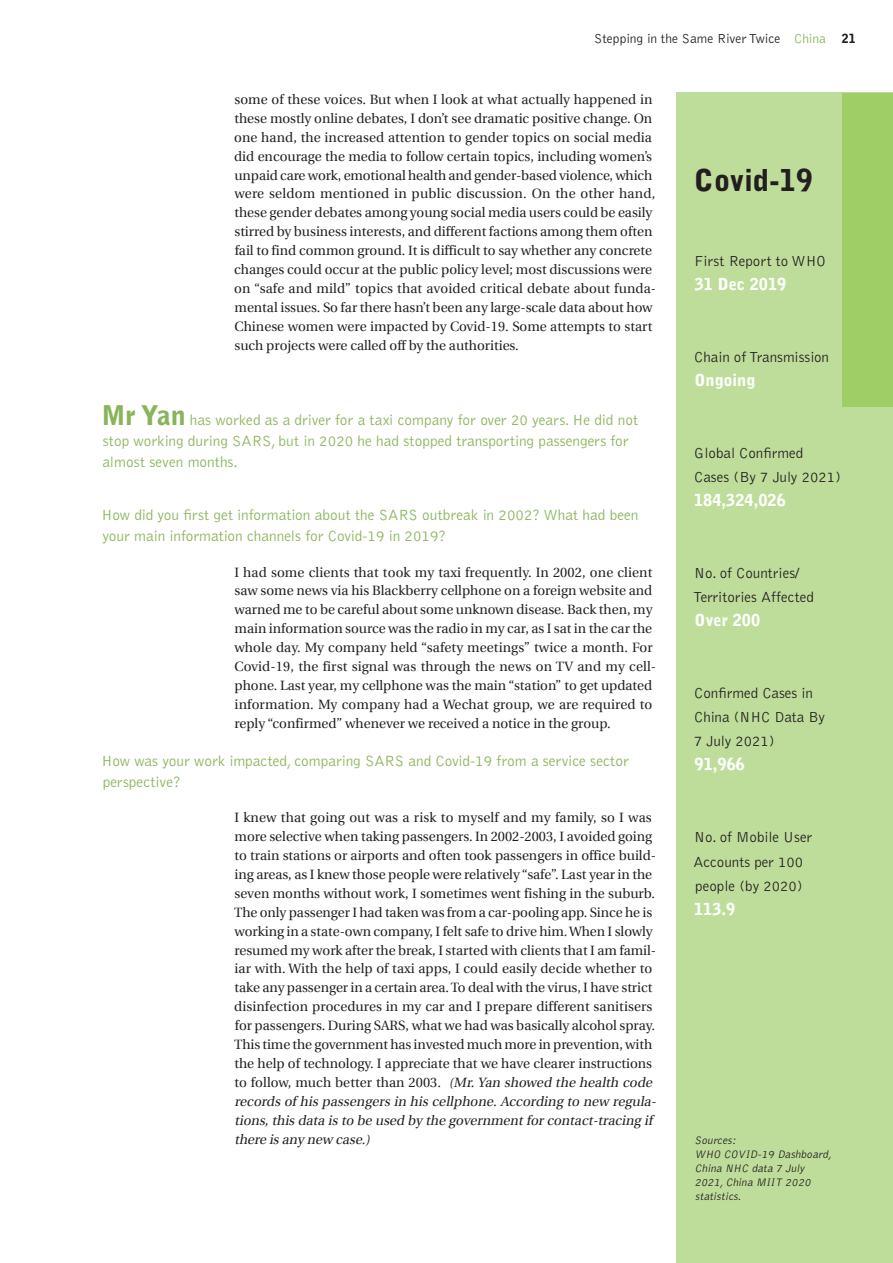
<style>
.page{position:relative;width:893px;height:1263px;background:#fff}
.page>*{position:absolute;margin:0;border:0;box-sizing:border-box;transform-origin:0 0}
.t1{font:900 30px "Bell Gothic";color:#231f20}
.t2{font:900 16.5px "Bell Gothic";color:#fff}
.t3{font:300 15.3px/21px "Bell Gothic";color:#89b459}
.t4{font:300 15px/24px "Bell Gothic";color:#231f20}
.t5{font:13.5px/18.9px "Utopia";color:#231f20}
.t6{font:300 13.5px "Bell Gothic";color:#231f20}
.t7{font:italic 300 11.25px/14.1px "Bell Gothic";color:#231f20}
.s1{color:#89b459}
.s2{font-weight:900;font-size:12.6px}
.s3{font-weight:900;font-size:27px}
.s4{font-style:italic}
</style>
<div class="page">
<div style="left:676px;top:93px;width:217px;height:1170px;background:#bfdd9a"></div>
<div style="left:842px;top:93px;width:51px;height:313px;background:#9fce66"></div>
<p class="t6" style="left:594px;top:32px;width:263px">Stepping in the Same River Twice <span class="s1">China</span> <span class="s2">21</span></p>
<p class="t5" style="left:234px;top:90px;width:423px">some of these voices. But when I look at what actually happened in these mostly online debates, I don’t see dramatic positive change. On one hand, the increased attention to gender topics on social media did encourage the media to follow certain topics, including women’s unpaid care work, emotional health and gender-based violence, which were seldom mentioned in public discussion. On the other hand, these gender debates among young social media users could be easily stirred by business interests, and different factions among them often fail to find common ground. It is difficult to say whether any concrete changes could occur at the public policy level; most discussions were on “safe and mild” topics that avoided critical debate about funda&shy;mental issues. So far there hasn’t been any large-scale data about how Chinese women were impacted by Covid-19. Some attempts to start such projects were called off by the authorities.</p>
<p class="t3" style="left:102px;top:410px;width:538px"><span class="s3">Mr Yan</span> has worked as a driver for a taxi company for over 20 years. He did not stop working during SARS, but in 2020 he had stopped transporting passengers for almost seven months.</p>
<p class="t3" style="left:102px;top:505px;width:538px">How did you first get information about the SARS outbreak in 2002? What had been your main information channels for Covid-19 in 2019?</p>
<p class="t5" style="left:234px;top:563px;width:423px">I had some clients that took my taxi frequently. In 2002, one client saw some news via his Blackberry cellphone on a foreign website and warned me to be careful about some unknown disease. Back then, my main information source was the radio in my car, as I sat in the car the whole day. My company held “safety meetings” twice a month. For Covid-19, the first signal was through the news on TV and my cell&shy;phone. Last year, my cellphone was the main “station” to get updated information. My company had a Wechat group, we are required to reply “confirmed” whenever we received a notice in the group.</p>
<p class="t3" style="left:102px;top:750px;width:529px">How was your work impacted, comparing SARS and Covid-19 from a service sector perspective?</p>
<p class="t5" style="left:234px;top:808px;width:426px">I knew that going out was a risk to myself and my family, so I was more selective when taking passengers. In 2002-2003, I avoided going to train stations or airports and often took passengers in office build&shy;ing areas, as I knew those people were relatively “safe”. Last year in the seven months without work, I sometimes went fishing in the suburb.<br>The only passenger I had taken was from a car-pooling app. Since he is working in a state-own company, I felt safe to drive him. When I slowly resumed my work after the break, I started with clients that I am famil&shy;iar with. With the help of taxi apps, I could easily decide whether to take any passenger in a certain area. To deal with the virus, I have strict disinfection procedures in my car and I prepare different sanitisers for passengers. During SARS, what we had was basically alcohol spray.<br>This time the government has invested much more in prevention, with the help of technology. I appreciate that we have clearer instructions to follow, much better than 2003. <span class="s4">(Mr.Yan showed the health code records of his passengers in his cellphone. According to new regula&shy;tions,this data is to be used by the governmentfor contact-tracing if there is any new case.)</span></p>
<h1 class="t1" style="left:694px;top:163px;width:120px">Covid-19</h1>
<p class="t4" style="left:694px;top:250px;width:133px">First Report to WHO</p>
<p class="t2" style="left:695px;top:275px;width:93px">31 Dec 2019</p>
<p class="t4" style="left:694px;top:346px;width:136px">Chain of Transmission</p>
<p class="t2" style="left:695px;top:371px;width:62px">Ongoing</p>
<p class="t4" style="left:694px;top:442px;width:148px">Global Confirmed<br>Cases (By 7 July 2021)</p>
<p class="t2" style="left:694px;top:491px;width:93px">184,324,026</p>
<p class="t4" style="left:693px;top:562px;width:122px">No. of Countries/<br>Territories Affected</p>
<p class="t2" style="left:695px;top:611px;width:67px">Over 200</p>
<p class="t4" style="left:694px;top:682px;width:133px">Confirmed Cases in<br>China (NHC Data By<br>7 July 2021)</p>
<p class="t2" style="left:695px;top:755px;width:52px">91,966</p>
<p class="t4" style="left:693px;top:826px;width:120px">No. of Mobile User<br>Accounts per 100 people (by 2020)</p>
<p class="t2" style="left:694px;top:899px;width:43px">113.9</p>
<p class="t7" style="left:695px;top:1134px;width:141px">Sources:<br>WHO COVID-19 Dashboard,<br>China NHC data 7 July<br>2021,China MIIT 2020 statistics.</p>
</div>
